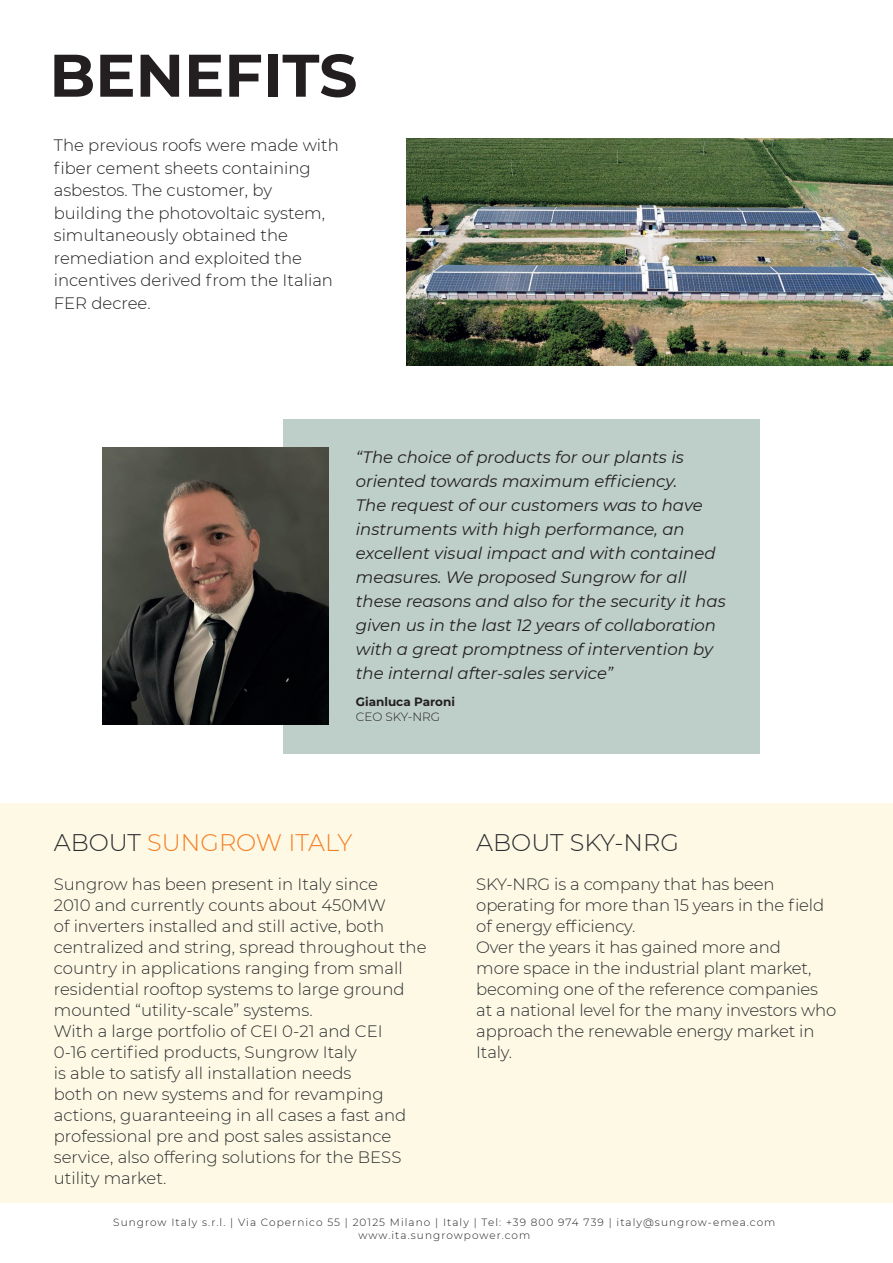
<style>
.page{position:relative;width:893px;height:1263px;background:#fff}
.page>*{position:absolute;margin:0;border:0;box-sizing:border-box;transform-origin:0 0}
.t1{font:700 60px "Montserrat";color:#231f20}
.t2{font:300 24px "Montserrat";color:#f47f23}
.t3{font:300 24px "Montserrat";color:#292c2f}
.t4{font:300 16.5px/21px "Montserrat";color:#292c2f}
.t5{font:italic 16.5px/24px "Montserrat";color:#231f20}
.t6{font:300 16.5px/22.5px "Montserrat";color:#231f20}
.t7{font:700 12px "Montserrat";color:#231f20}
.t8{font:300 12px "Montserrat";color:#231f20}
.t9{font:300 10.5px/13.5px "Montserrat";letter-spacing:.1em;color:#231f20;text-align:center}
.s1{color:#292d2f}
</style>
<div class="page">
<div style="left:0;top:804px;width:893px;height:399px;background:#fef9e5"></div>
<img style="left:407px;top:139px;width:486px;height:227px">
<div style="left:283px;top:419px;width:477px;height:335px;background:#becfca"></div>
<img style="left:102px;top:447px;width:226px;height:278px">
<h1 class="t1" style="left:49px;top:32px;width:309px">BENEFITS</h1>
<p class="t6" style="left:54px;top:133px;width:287px">The previous roofs were made with fiber cement sheets containing asbestos. The customer, by building the photovoltaic system, simultaneously obtained the remediation and exploited the incentives derived from the Italian<br>FER decree.</p>
<p class="t5" style="left:356px;top:445px;width:371px">“The choice of products for our plants is oriented towards maximum efficiency.<br>The request of our customers was to have instruments with high performance, an excellent visual impact and with contained measures. We proposed Sungrow for all these reasons and also for the security it has given us in the last 12 years of collaboration with a great promptness of intervention by the internal after-sales service”</p>
<p class="t7" style="left:356px;top:693px;width:101px">Gianluca Paroni</p>
<p class="t8" style="left:356px;top:708px;width:86px">CEO SKY-NRG</p>
<h2 class="t2" style="left:54px;top:826px;width:300px"><span class="s1">ABOUT</span> SUNGROW ITALY</h2>
<p class="t4" style="left:54px;top:873px;width:374px">Sungrow has been present in Italy since<br>2010 and currently counts about 450MW<br>of inverters installed and still active, both centralized and string, spread throughout the country in applications ranging from small residential rooftop systems to large ground mounted “utility-scale” systems.<br>With a large portfolio of CEI 0-21 and CEI<br>0-16 certified products, Sungrow Italy<br>is able to satisfy all installation needs<br>both on new systems and for revamping actions, guaranteeing in all cases a fast and professional pre and post sales assistance service, also offering solutions for the BESS utility market.</p>
<h2 class="t3" style="left:476px;top:826px;width:204px">ABOUT SKY-NRG</h2>
<p class="t4" style="left:476px;top:873px;width:361px">SKY-NRG is a company that has been operating for more than 15 years in the field of energy efficiency.<br>Over the years it has gained more and<br>more space in the industrial plant market, becoming one of the reference companies at a national level for the many investors who approach the renewable energy market in Italy.</p>
<p class="t9" style="left:113px;top:1215px;width:664px">Sungrow Italy s.r.l. | Via Copernico 55 | 20125 Milano | Italy | Tel: +39 800 974 739 | italy@sungrow-emea.com www.ita.sungrowpower.com</p>
</div>
